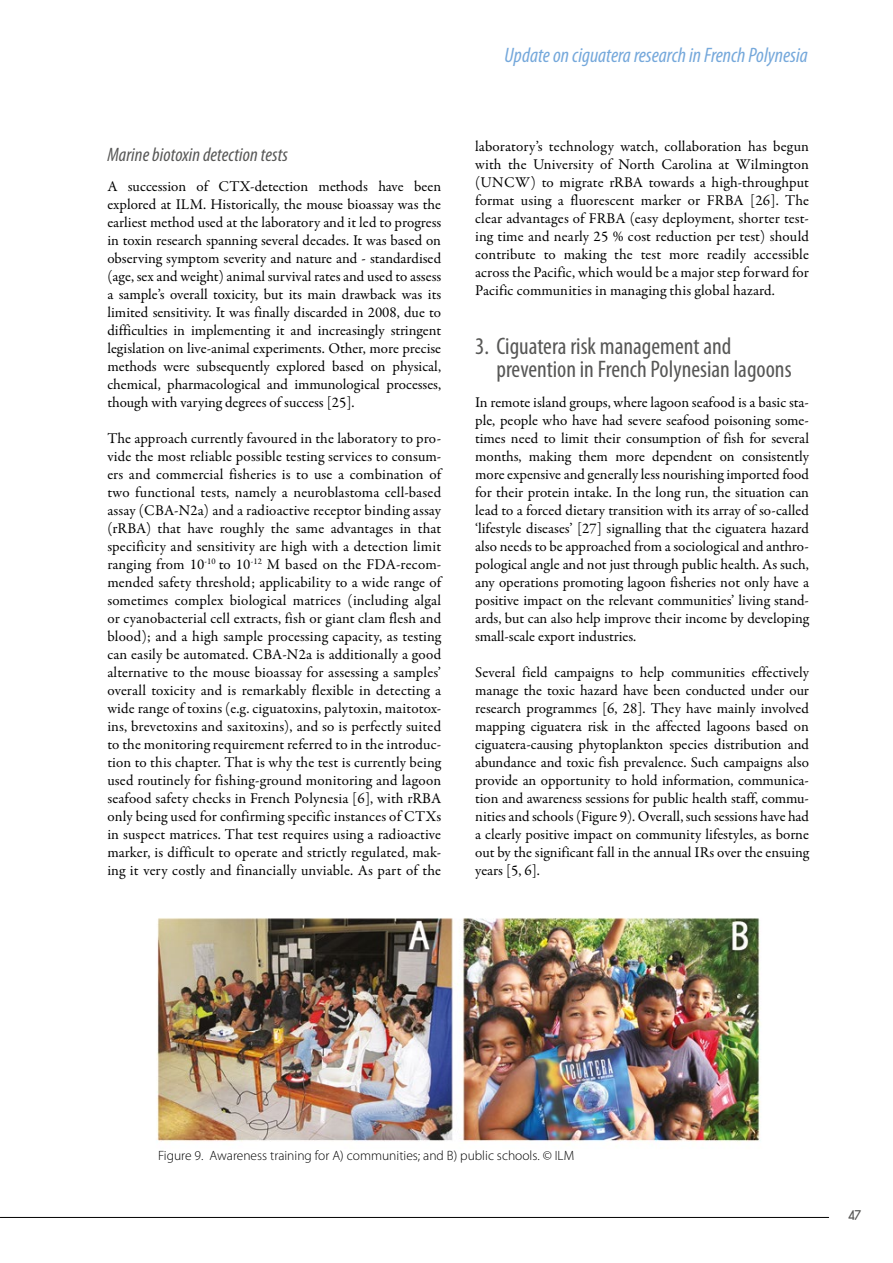
<style>
.page{position:relative;width:893px;height:1263px;background:#fff}
.page>*{position:absolute;margin:0;border:0;box-sizing:border-box;transform-origin:0 0}
.t1{font:condensed 24px/22.5px "Myriad Pro";color:#575756}
.t2{font:italic condensed 21px "Myriad Pro";color:#75a8db}
.t3{font:italic condensed 19.5px "Myriad Pro";letter-spacing:.005em;color:#575756}
.t4{font:15px/18px "Garamond Premr Pro";color:#000;text-align:justify}
.t5{font:15px "Duepuntozero";color:#575756}
.t6{font:300 13.5px "Myriad Pro";color:#000}
</style>
<div class="page">
<hr style="left:0;top:1217px;width:829px;height:1px;background:#000">
<img style="left:157px;top:917px;width:604px;height:225px">
<h3 class="t3" style="left:107px;top:143px;width:182px">Marine biotoxin detection tests</h3>
<p class="t4" style="left:107px;top:178px;width:335px">A succession of CTX-detection methods have been explored at ILM. Historically, the mouse bioassay was the earliest method used at the laboratory and it led to progress in toxin research spanning several decades. It was based on observing symptom severity and nature and - standardised (age, sex and weight) animal survival rates and used to assess a sample’s overall toxicity, but its main drawback was its limited sensitivity. It was finally discarded in 2008, due to difficulties in implementing it and increasingly stringent legislation on live-animal experiments. Other, more precise methods were subsequently explored based on physical, chemical, pharmacological and immunological processes, though with varying degrees of success [25].</p>
<p class="t4" style="left:107px;top:430px;width:335px">The approach currently favoured in the laboratory to pro&shy;vide the most reliable possible testing services to consum&shy;ers and commercial fisheries is to use a combination of two functional tests, namely a neuroblastoma cell-based assay (CBA-N2a) and a radioactive receptor binding assay (rRBA) that have roughly the same advantages in that specificity and sensitivity are high with a detection limit ranging from 10<sup>-10</sup> to 10<sup>-12</sup> M based on the FDA-recom&shy;mended safety threshold; applicability to a wide range of sometimes complex biological matrices (including algal or cyanobacterial cell extracts, fish or giant clam flesh and blood); and a high sample processing capacity, as testing can easily be automated. CBA-N2a is additionally a good alternative to the mouse bioassay for assessing a samples’ overall toxicity and is remarkably flexible in detecting a wide range of toxins (e.g. ciguatoxins, palytoxin, maitotox&shy;ins, brevetoxins and saxitoxins), and so is perfectly suited to the monitoring requirement referred to in the introduc&shy;tion to this chapter. That is why the test is currently being used routinely for fishing-ground monitoring and lagoon seafood safety checks in French Polynesia [6], with rRBA only being used for confirming specific instances of CTXs in suspect matrices. That test requires using a radioactive marker, is difficult to operate and strictly regulated, mak&shy;ing it very costly and financially unviable. As part of the</p>
<h2 class="t2" style="left:504px;top:42px;width:305px">Update on ciguatera research in French Polynesia</h2>
<p class="t4" style="left:475px;top:138px;width:335px">laboratory’s technology watch, collaboration has begun with the University of North Carolina at Wilmington (UNCW) to migrate rRBA towards a high-throughput format using a fluorescent marker or FRBA [26]. The clear advantages of FRBA (easy deployment, shorter test&shy;ing time and nearly 25 % cost reduction per test) should contribute to making the test more readily accessible across the Pacific, which would be a major step forward for Pacific communities in managing this global hazard.</p>
<h1 class="t1" style="left:496px;top:335px;width:297px;text-indent:-21px">3. Ciguatera risk management and prevention in French Polynesian lagoons</h1>
<p class="t4" style="left:475px;top:393px;width:335px">In remote island groups, where lagoon seafood is a basic sta&shy;ple, people who have had severe seafood poisoning some&shy;times need to limit their consumption of fish for several months, making them more dependent on consistently more expensive and generally less nourishing imported food for their protein intake. In the long run, the situation can lead to a forced dietary transition with its array of so-called ‘lifestyle diseases’ [27] signalling that the ciguatera hazard also needs to be approached from a sociological and anthro&shy;pological angle and not just through public health. As such, any operations promoting lagoon fisheries not only have a positive impact on the relevant communities’ living stand&shy;ards, but can also help improve their income by developing small-scale export industries.</p>
<p class="t4" style="left:475px;top:663px;width:335px">Several field campaigns to help communities effectively manage the toxic hazard have been conducted under our research programmes [6, 28]. They have mainly involved mapping ciguatera risk in the affected lagoons based on ciguatera-causing phytoplankton species distribution and abundance and toxic fish prevalence. Such campaigns also provide an opportunity to hold information, communica&shy;tion and awareness sessions for public health staff, commu&shy;nities and schools (Figure 9). Overall, such sessions have had a clearly positive impact on community lifestyles, as borne out by the significant fall in the annual IRs over the ensuing years [5, 6].</p>
<p class="t6" style="left:158px;top:1147px;width:418px">Figure 9. Awareness training for A) communities; and B) public schools. © ILM</p>
<p class="t5" style="left:848px;top:1207px;width:14px">47</p>
</div>
